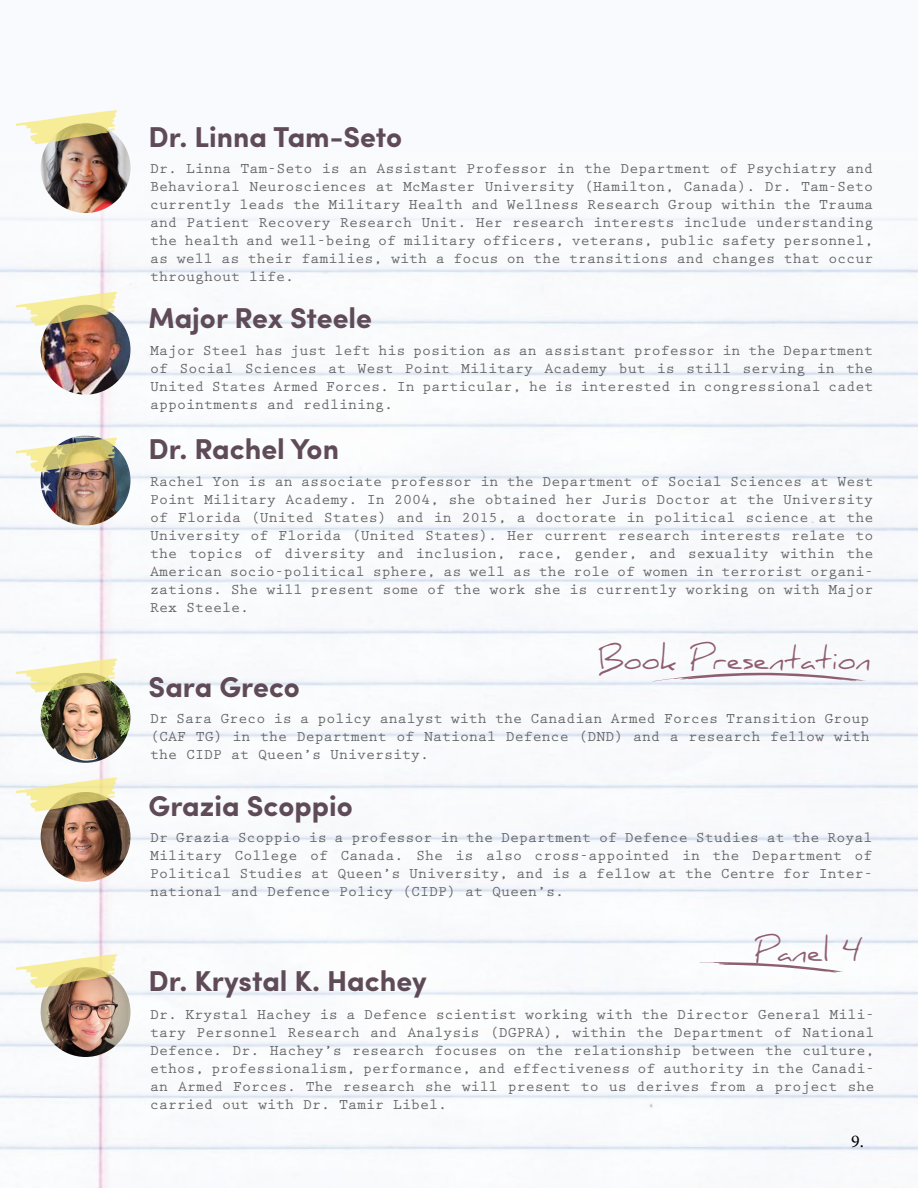
<style>
.page{position:relative;width:918px;height:1188px;background:#fff}
.page>*{position:absolute;margin:0;border:0;box-sizing:border-box;transform-origin:0 0}
.t1{font:30px "Daniel";color:#8e5d6f}
.t2{font:700 28.8px "Sofia Pro";color:#5f4b57}
.t3{font:18px "Minion Pro";color:#000}
.t4{font:700 15px/18px "Prestige Elite Std";color:#636466;text-align:justify}
</style>
<div class="page">
<img style="left:0;top:289px;width:918px;height:899px">
<div style="left:0;top:0;width:918px;height:289px;background:#f8fafd"></div>
<svg style="left:41px;top:792px;width:89px;height:90px;background:#715040"></svg>
<svg style="left:16px;top:778px;width:101px;height:33px"></svg>
<img style="left:41px;top:673px;width:89px;height:90px;border-radius:50%">
<svg style="left:16px;top:659px;width:101px;height:33px"></svg>
<img style="left:41px;top:436px;width:89px;height:89px;border-radius:50%">
<svg style="left:16px;top:438px;width:101px;height:34px"></svg>
<img style="left:41px;top:305px;width:89px;height:90px;border-radius:50%">
<svg style="left:16px;top:292px;width:101px;height:34px"></svg>
<svg style="left:651px;top:673px;width:219px;height:9px"></svg>
<img style="left:41px;top:123px;width:89px;height:90px;border-radius:50%">
<svg style="left:16px;top:110px;width:101px;height:34px"></svg>
<img style="left:41px;top:967px;width:89px;height:90px;border-radius:50%">
<svg style="left:16px;top:954px;width:101px;height:34px"></svg>
<svg style="left:698px;top:961px;width:148px;height:12px"></svg>
<h2 class="t2" style="left:149px;top:115px;width:255px">Dr. Linna Tam-Seto</h2>
<p class="t4" style="left:150px;top:160px;width:725px">Dr. Linna Tam-Seto is an Assistant Professor in the Department of Psychiatry and Behavioral Neurosciences at McMaster University (Hamilton, Canada). Dr. Tam-Seto currently leads the Military Health and Wellness Research Group within the Trauma and Patient Recovery Research Unit. Her research interests include understanding the health and well-being of military officers, veterans, public safety personnel, as well as their families, with a focus on the transitions and changes that occur throughout life.</p>
<h2 class="t2" style="left:149px;top:296px;width:225px">Major Rex Steele</h2>
<p class="t4" style="left:150px;top:342px;width:725px">Major Steel has just left his position as an assistant professor in the Department of Social Sciences at West Point Military Academy but is still serving in the United States Armed Forces. In particular, he is interested in congressional cadet appointments and redlining.</p>
<h2 class="t2" style="left:149px;top:427px;width:192px">Dr. Rachel Yon</h2>
<p class="t4" style="left:150px;top:473px;width:725px">Rachel Yon is an associate professor in the Department of Social Sciences at West Point Military Academy. In 2004, she obtained her Juris Doctor at the University of Florida (United States) and in 2015, a doctorate in political science at the University of Florida (United States). Her current research interests relate to the topics of diversity and inclusion, race, gender, and sexuality within the American socio-political sphere, as well as the role of women in terrorist organi&shy;zations. She will present some of the work she is currently working on with Major Rex Steele.</p>
<h2 class="t2" style="left:149px;top:665px;width:153px">Sara Greco</h2>
<h1 class="t1" style="left:598px;top:641px;width:274px">Book Presentation</h1>
<p class="t4" style="left:150px;top:710px;width:721px">Dr Sara Greco is a policy analyst with the Canadian Armed Forces Transition Group (CAF TG) in the Department of National Defence (DND) and a research fellow with the CIDP at Queen’s University.</p>
<h2 class="t2" style="left:149px;top:784px;width:206px">Grazia Scoppio</h2>
<p class="t4" style="left:150px;top:829px;width:724px">Dr Grazia Scoppio is a professor in the Department of Defence Studies at the Royal Military College of Canada. She is also cross-appointed in the Department of Political Studies at Queen’s University, and is a fellow at the Centre for Inter&shy;national and Defence Policy (CIDP) at Queen’s.</p>
<h2 class="t2" style="left:149px;top:959px;width:280px">Dr. Krystal K. Hachey</h2>
<h1 class="t1" style="left:754px;top:933px;width:108px">Panel 4</h1>
<p class="t4" style="left:150px;top:1006px;width:726px">Dr. Krystal Hachey is a Defence scientist working with the Director General Mili&shy;tary Personnel Research and Analysis (DGPRA), within the Department of National Defence. Dr. Hachey’s research focuses on the relationship between the culture, ethos, professionalism, performance, and effectiveness of authority in the Canadi&shy;an Armed Forces. The research she will present to us derives from a project she carried out with Dr. Tamir Libel.</p>
<p class="t3" style="left:851px;top:1129px;width:14px">9.</p>
</div>
